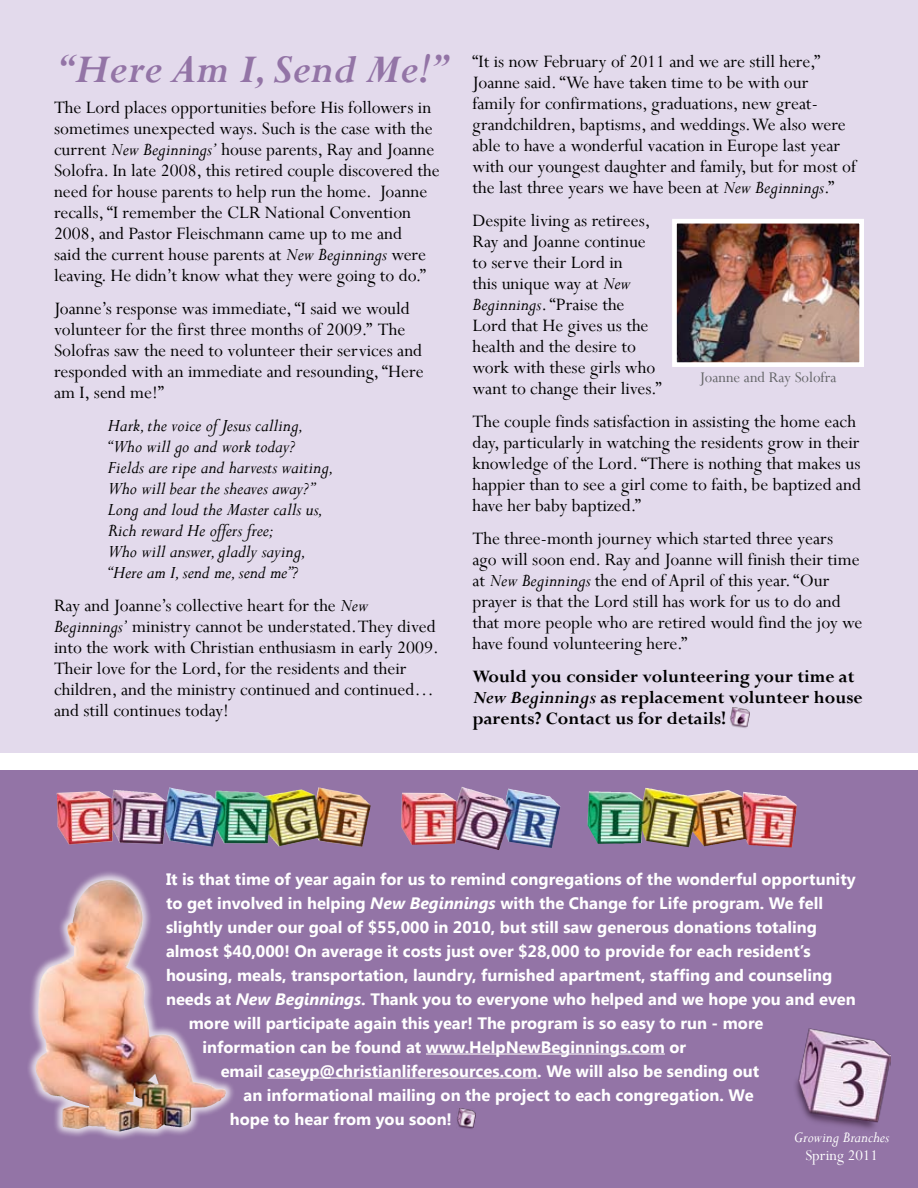
<style>
.page{position:relative;width:918px;height:1188px;background:#9374a6}
.page>*{position:absolute;margin:0;border:0;box-sizing:border-box;transform-origin:0 0}
.t1{font:italic 700 45px "Perpetua";color:#9374a6}
.t2{font:19.5px/21px "Perpetua";color:#000}
.t3{font:italic 19.5px/21px "Perpetua";color:#000}
.t4{font:700 19.5px/21px "Perpetua";color:#000}
.t5{font:700 16.5px "Segoe UI";color:#fff}
.t6{font:16.5px "Perpetua";color:#636467}
.t7{font:italic 16.5px "Perpetua";color:#fff}
.t8{font:16.5px "Perpetua";color:#fff}
.s1{font-style:italic}
</style>
<div class="page">
<div style="left:0;top:0;width:918px;height:758px;background:#e3daec"></div>
<img style="left:795px;top:1029px;width:96px;height:100px">
<hr style="left:426px;top:1054px;width:239px;height:1px;background:#fff">
<hr style="left:268px;top:1078px;width:269px;height:1px;background:#fff">
<img style="left:457px;top:1108px;width:19px;height:21px">
<img style="left:730px;top:708px;width:19px;height:20px">
<div style="left:0;top:754px;width:918px;height:16px;background:#fff"></div>
<img style="left:678px;top:225px;width:180px;height:136px">
<div style="left:672px;top:219px;width:192px;height:148px;border:5px solid #fff"></div>
<img style="left:57px;top:787px;width:261px;height:47px">
<img style="left:401px;top:789px;width:159px;height:61px">
<img style="left:587px;top:788px;width:210px;height:59px">
<div style="left:28px;top:869px;width:209px;height:271px;background:#fff;opacity:.75"></div>
<img style="left:38px;top:881px;width:65px;height:145px">
<h1 class="t1" style="left:54px;top:41px;width:398px">“Here Am I, Send Me!”</h1>
<p class="t2" style="left:54px;top:96px;width:387px">The Lord places opportunities before His followers in sometimes unexpected ways. Such is the case with the current <span class="s1">New Beginnings’</span> house parents, Ray and Joanne Solofra. In late 2008, this retired couple discovered the need for house parents to help run the home. Joanne recalls, “I remember the CLR National Convention 2008, and Pastor Fleischmann came up to me and<br>said the current house parents at <span class="s1">New Beginnings</span> were leaving. He didn’t know what they were going to do.”</p>
<p class="t2" style="left:54px;top:297px;width:371px">Joanne’s response was immediate, “I said we would volunteer for the first three months of 2009.” The Solofras saw the need to volunteer their services and responded with an immediate and resounding, “Here am I, send me!”</p>
<p class="t3" style="left:108px;top:414px;width:227px">Hark, the voice of Jesus calling, “Who will go and work today?<br>Fields are ripe and harvests waiting,<br>Who will bear the sheaves away?”<br>Long and loud the Master calls us,<br>Rich reward He offers free;<br>Who will answer, gladly saying, “Here am I, send me, send me”?</p>
<p class="t2" style="left:54px;top:594px;width:386px">Ray and Joanne’s collective heart for the <span class="s1">New Beginnings’</span> ministry cannot be understated. They dived into the work with Christian enthusiasm in early 2009.<br>Their love for the Lord, for the residents and their children, and the ministry continued and continued… and still continues today!</p>
<p class="t2" style="left:472px;top:51px;width:385px">“It is now February of 2011 and we are still here,” Joanne said. “We have taken time to be with our family for confirmations, graduations, new great&shy;grandchildren, baptisms, and weddings. We also were able to have a wonderful vacation in Europe last year with our youngest daughter and family, but for most of the last three years we have been at <span class="s1">New Beginnings</span>.”</p>
<p class="t2" style="left:472px;top:210px;width:191px">Despite living as retirees,<br>Ray and Joanne continue to serve their Lord in<br>this unique way at <span class="s1">New<br>Beginnings</span>. “Praise the<br>Lord that He gives us the health and the desire to work with these girls who want to change their lives.”</p>
<p class="t2" style="left:472px;top:411px;width:390px">The couple finds satisfaction in assisting the home each day, particularly in watching the residents grow in their knowledge of the Lord. “There is nothing that makes us happier than to see a girl come to faith, be baptized and have her baby baptized.”</p>
<p class="t2" style="left:472px;top:528px;width:391px">The three-month journey which started three years<br>ago will soon end. Ray and Joanne will finish their time at <span class="s1">New Beginnings</span> the end of April of this year. “Our prayer is that the Lord still has work for us to do and that more people who are retired would find the joy we have found volunteering here.”</p>
<p class="t4" style="left:472px;top:666px;width:392px">Would you consider volunteering your time at<br><span class="s1">New Beginnings</span> as replacement volunteer house parents? Contact us for details!</p>
<p class="t6" style="left:700px;top:367px;width:138px">Joanne and Ray Solofra</p>
<p class="t5" style="left:166px;top:867px;width:691px">It is that time of year again for us to remind congregations of the wonderful opportunity</p>
<p class="t5" style="left:166px;top:891px;width:659px">to get involved in helping <span class="s1">New Beginnings</span> with the Change for Life program. We fell</p>
<p class="t5" style="left:166px;top:915px;width:653px">slightly under our goal of $55,000 in 2010, but still saw generous donations totaling</p>
<p class="t5" style="left:166px;top:939px;width:646px">almost $40,000! On average it costs just over $28,000 to provide for each resident’s</p>
<p class="t5" style="left:166px;top:963px;width:668px">housing, meals, transportation, laundry, furnished apartment, staffing and counseling</p>
<p class="t5" style="left:166px;top:987px;width:691px">needs at <span class="s1">New Beginnings</span>. Thank you to everyone who helped and we hope you and even</p>
<p class="t5" style="left:189px;top:1011px;width:576px">more will participate again this year! The program is so easy to run - more</p>
<p class="t5" style="left:202px;top:1035px;width:485px">information can be found at www.HelpNewBeginnings.com or</p>
<p class="t5" style="left:221px;top:1059px;width:540px">email caseyp@christianliferesources.com. We will also be sending out</p>
<p class="t5" style="left:243px;top:1083px;width:512px">an informational mailing on the project to each congregation. We</p>
<p class="t5" style="left:230px;top:1107px;width:224px">hope to hear from you soon!</p>
<p class="t7" style="left:794px;top:1127px;width:96px">Growing Branches</p>
<p class="t8" style="left:805px;top:1145px;width:74px">Spring 2011</p>
</div>
